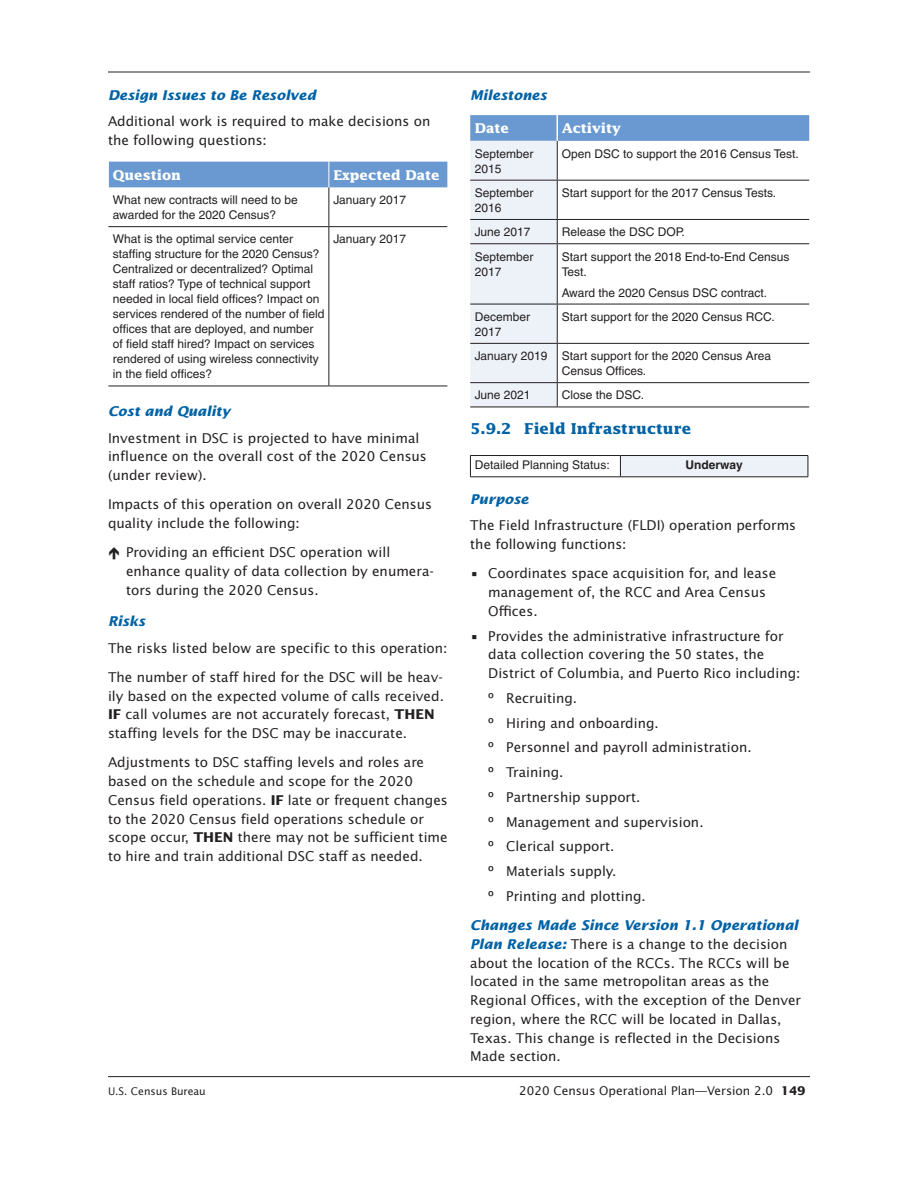
<style>
.page{position:relative;width:918px;height:1188px;background:#fff}
.page>*{position:absolute;margin:0;border:0;box-sizing:border-box;transform-origin:0 0}
.subhead2{font:700 15px "Lucida";color:#0062a5}
.change_para{font:13.5px/18.8px "Lucida Sans";color:#231f20}
.body_text{font:13.5px/18.8px "Lucida Sans";color:#231f20}
.subhead3{font:italic 700 13.5px "Lucida Sans";color:#0062a5}
.table_boxhead{font:700 13.5px "Lucida";color:#fff}
.table_text_right{font:12px/15px "Helvetica";color:#231f20}
.table_text_left{font:12px/15px "Helvetica";color:#231f20}
.t1{font:12px "Lucida Sans";color:#231f20}
.table_text_right-2{font:700 12px "Helvetica";color:#231f20}
.t2{font:10.5px "Lucida Sans";color:#231f20}
.s1{font-weight:700}
.s2{font-weight:700;font-style:italic;color:#0062a5}
</style>
<div class="page">
<hr style="left:108px;top:72px;width:702px;height:1px;background:#231f20">
<hr style="left:108px;top:1076px;width:702px;height:1px;background:#231f20">
<hr style="left:108px;top:226px;width:221px;height:1px;background:#231f20">
<hr style="left:329px;top:226px;width:118px;height:1px;background:#231f20">
<hr style="left:108px;top:386px;width:221px;height:1px;background:#231f20">
<hr style="left:329px;top:386px;width:118px;height:1px;background:#231f20">
<hr style="left:328px;top:187px;width:1px;height:39px;background:#231f20">
<hr style="left:328px;top:227px;width:1px;height:159px;background:#231f20">
<div style="left:108px;top:162px;width:339px;height:25px;background:#6999d0"></div>
<hr style="left:470px;top:407px;width:87px;height:1px;background:#231f20">
<hr style="left:557px;top:407px;width:252px;height:1px;background:#231f20">
<svg style="left:470px;top:115px;width:339px;height:292px"></svg>
<hr style="left:556px;top:115px;width:2px;height:26px;background:#fff">
<div style="left:620px;top:456px;width:188px;height:21px;background:#edf2f9"></div>
<hr style="left:470px;top:455px;width:150px;height:1px;background:#231f20">
<svg style="left:470px;top:456px;width:1px;height:21px"></svg>
<hr style="left:620px;top:455px;width:188px;height:1px;background:#231f20">
<svg style="left:620px;top:456px;width:1px;height:21px"></svg>
<svg style="left:808px;top:456px;width:1px;height:21px"></svg>
<hr style="left:470px;top:477px;width:150px;height:1px;background:#231f20">
<hr style="left:620px;top:477px;width:188px;height:1px;background:#231f20">
<p class="subhead3" style="left:108px;top:88px;width:209px">Design Issues to Be Resolved</p>
<p class="body_text" style="left:108px;top:112px;width:324px">Additional work is required to make decisions on the following questions:</p>
<p class="table_boxhead" style="left:113px;top:167px;width:70px">Question</p>
<p class="table_boxhead" style="left:333px;top:167px;width:108px">Expected Date</p>
<p class="table_text_right" style="left:113px;top:192px;width:187px">What new contracts will need to be awarded for the 2020 Census?</p>
<p class="table_text_right" style="left:333px;top:192px;width:74px">January 2017</p>
<p class="table_text_right" style="left:113px;top:232px;width:213px">What is the optimal service center staffing structure for the 2020 Census?<br>Centralized or decentralized? Optimal staff ratios? Type of technical support needed in local field offices? Impact on services rendered of the number of field offices that are deployed, and number of field staff hired? Impact on services rendered of using wireless connectivity in the field offices?</p>
<p class="table_text_right" style="left:333px;top:232px;width:74px">January 2017</p>
<p class="subhead3" style="left:108px;top:404px;width:124px">Cost and Quality</p>
<p class="body_text" style="left:108px;top:429px;width:320px">Investment in DSC is projected to have minimal influence on the overall cost of the 2020 Census (under review).</p>
<p class="body_text" style="left:108px;top:495px;width:326px">Impacts of this operation on overall 2020 Census quality include the following:</p>
<p class="change_para" style="left:126px;top:543px;width:309px">Providing an efficient DSC operation will enhance quality of data collection by enumera&shy;tors during the 2020 Census.</p>
<p class="subhead3" style="left:108px;top:614px;width:39px">Risks</p>
<p class="body_text" style="left:108px;top:639px;width:341px">The risks listed below are specific to this operation:</p>
<p class="body_text" style="left:108px;top:668px;width:337px">The number of staff hired for the DSC will be heav&shy;ily based on the expected volume of calls received.<br><span class="s1">IF</span> call volumes are not accurately forecast, <span class="s1">THEN </span>staffing levels for the DSC may be inaccurate.</p>
<p class="body_text" style="left:108px;top:753px;width:341px">Adjustments to DSC staffing levels and roles are based on the schedule and scope for the 2020<br>Census field operations. <span class="s1">IF</span> late or frequent changes to the 2020 Census field operations schedule or scope occur, <span class="s1">THEN</span> there may not be sufficient time to hire and train additional DSC staff as needed.</p>
<p class="subhead3" style="left:470px;top:88px;width:78px">Milestones</p>
<p class="table_boxhead" style="left:475px;top:120px;width:36px">Date</p>
<p class="table_boxhead" style="left:562px;top:120px;width:61px">Activity</p>
<p class="table_text_left" style="left:475px;top:146px;width:60px">September<br>2015</p>
<p class="table_text_right" style="left:562px;top:146px;width:239px">Open DSC to support the 2016 Census Test.</p>
<p class="table_text_left" style="left:475px;top:185px;width:60px">September<br>2016</p>
<p class="table_text_right" style="left:562px;top:185px;width:216px">Start support for the 2017 Census Tests.</p>
<p class="table_text_left" style="left:475px;top:225px;width:57px">June 2017</p>
<p class="table_text_right" style="left:562px;top:225px;width:125px">Release the DSC DOP.</p>
<p class="table_text_left" style="left:475px;top:249px;width:60px">September<br>2017</p>
<p class="table_text_right" style="left:562px;top:249px;width:229px">Start support the 2018 End-to-End Census<br>Test.</p>
<p class="table_text_right" style="left:562px;top:285px;width:207px">Award the 2020 Census DSC contract.</p>
<p class="table_text_left" style="left:475px;top:309px;width:57px">December<br>2017</p>
<p class="table_text_right" style="left:562px;top:309px;width:214px">Start support for the 2020 Census RCC.</p>
<p class="table_text_left" style="left:475px;top:348px;width:74px">January 2019</p>
<p class="table_text_right" style="left:562px;top:348px;width:211px">Start support for the 2020 Census Area<br>Census Offices.</p>
<p class="table_text_left" style="left:475px;top:388px;width:57px">June 2021</p>
<p class="table_text_right" style="left:562px;top:388px;width:84px">Close the DSC.</p>
<p class="subhead2" style="left:470px;top:420px;width:223px">5.9.2 Field Infrastructure</p>
<p class="table_text_left" style="left:475px;top:458px;width:136px">Detailed Planning Status:</p>
<p class="table_text_right-2" style="left:686px;top:458px;width:59px">Underway</p>
<p class="subhead3" style="left:470px;top:492px;width:60px">Purpose</p>
<p class="body_text" style="left:470px;top:516px;width:327px">The Field Infrastructure (FLDI) operation performs the following functions:</p>
<p class="change_para" style="left:488px;top:564px;width:290px;text-indent:-18px">• Coordinates space acquisition for, and lease management of, the RCC and Area Census<br>Offices.</p>
<p class="change_para" style="left:488px;top:627px;width:314px;text-indent:-18px">• Provides the administrative infrastructure for data collection covering the 50 states, the<br>District of Columbia, and Puerto Rico including:</p>
<p class="change_para" style="left:488px;top:689px;width:90px">º Recruiting.</p>
<p class="change_para" style="left:488px;top:714px;width:172px">º Hiring and onboarding.</p>
<p class="change_para" style="left:488px;top:738px;width:265px">º Personnel and payroll administration.</p>
<p class="change_para" style="left:488px;top:763px;width:77px">º Training.</p>
<p class="change_para" style="left:488px;top:788px;width:154px">º Partnership support.</p>
<p class="change_para" style="left:488px;top:813px;width:217px">º Management and supervision.</p>
<p class="change_para" style="left:488px;top:837px;width:128px">º Clerical support.</p>
<p class="change_para" style="left:488px;top:862px;width:130px">º Materials supply.</p>
<p class="change_para" style="left:488px;top:887px;width:159px">º Printing and plotting.</p>
<p class="change_para" style="left:470px;top:916px;width:332px"><span class="s2">Changes Made Since Version 1.1 Operational Plan Release:</span> There is a change to the decision about the location of the RCCs. The RCCs will be located in the same metropolitan areas as the Regional Offices, with the exception of the Denver region, where the RCC will be located in Dallas, Texas. This change is reflected in the Decisions Made section.</p>
<p class="t2" style="left:108px;top:1085px;width:99px">U.S. Census Bureau</p>
<p class="t1" style="left:519px;top:1083px;width:288px">2020 Census Operational Plan—Version 2.0 <span class="s1">149</span></p>
</div>
